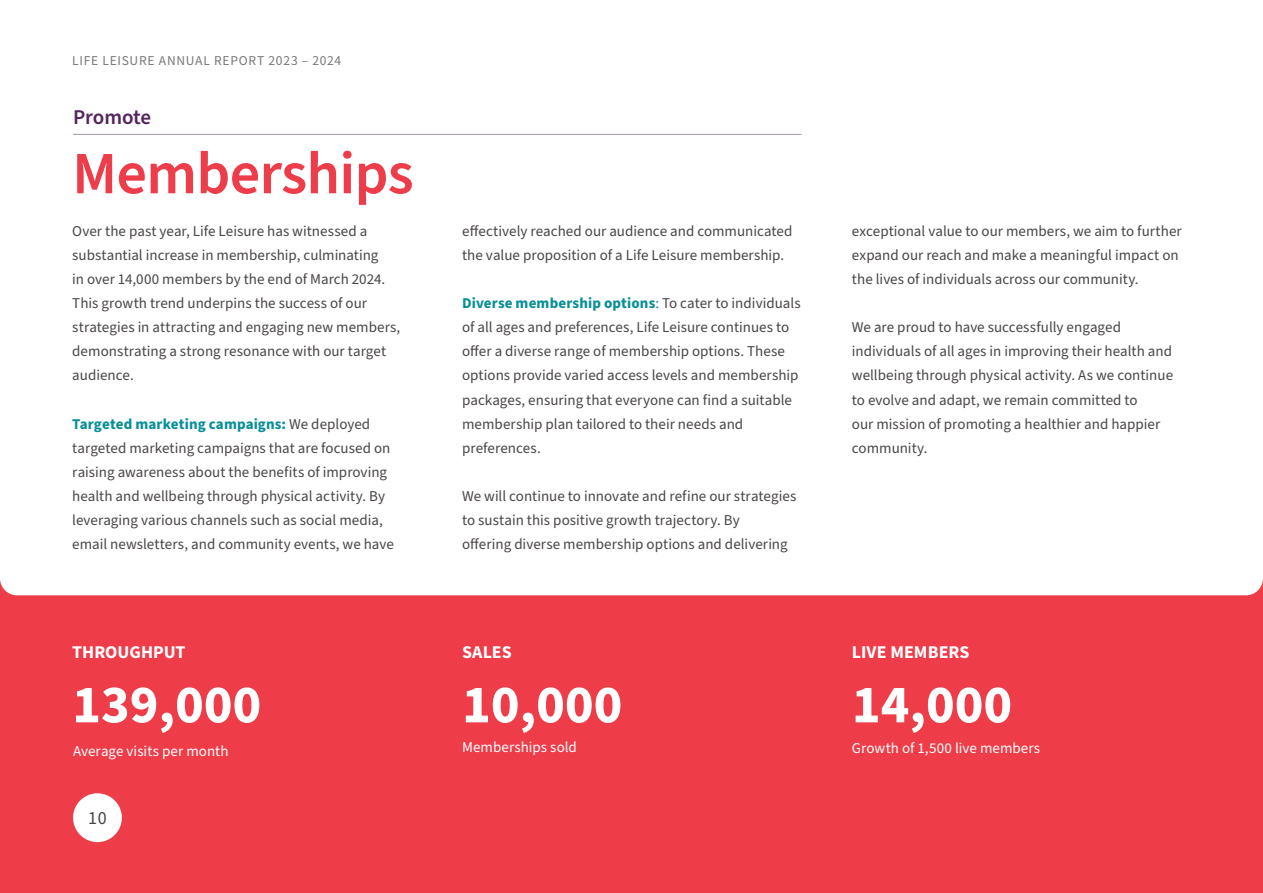
<style>
.page{position:relative;width:1263px;height:893px;background:#ee3c49}
.page>*{position:absolute;margin:0;border:0;box-sizing:border-box;transform-origin:0 0}
.t1{font:600 60px "Source Sans Pro";letter-spacing:-.01em;color:#ed3d4a}
.t2{font:700 54px "Source Sans Pro";color:#fff}
.t3{font:600 21px "Source Sans Pro";letter-spacing:-.005em;color:#54245c}
.t4{font:18px "Source Sans Variable";color:#fff}
.t5{font:18px "Source Sans Pro";color:#4a4546}
.t6{font:15px/24px "Source Sans Pro";color:#4a4546}
.t7{font:15px "Source Sans Pro";letter-spacing:.005em;color:#fff}
.t8{font:13.5px "Source Sans Pro";letter-spacing:.055em;color:#7a7878}
.s1{font-weight:700;color:#0a8f99}
.s2{color:#0a8f99}
</style>
<div class="page">
<div style="left:0;top:0;width:1263px;height:595px;background:#fff"></div>
<div style="left:73px;top:793px;width:49px;height:49px;background:#fff;border-radius:50%"></div>
<hr style="left:73px;top:134px;width:729px;height:1px;background:#54245c">
<p class="t8" style="left:72px;top:51px;width:270px">LIFE LEISURE ANNUAL REPORT 2023 – 2024</p>
<h3 class="t3" style="left:73px;top:103px;width:80px">Promote</h3>
<h1 class="t1" style="left:72px;top:133px;width:343px">Memberships</h1>
<p class="t6" style="left:72px;top:220px;width:330px">Over the past year, Life Leisure has witnessed a substantial increase in membership, culminating<br>in over 14,000 members by the end of March 2024.<br>This growth trend underpins the success of our strategies in attracting and engaging new members, demonstrating a strong resonance with our target audience.</p>
<p class="t6" style="left:72px;top:412px;width:323px"><span class="s1">Targeted marketing campaigns:</span> We deployed targeted marketing campaigns that are focused on raising awareness about the benefits of improving health and wellbeing through physical activity. By leveraging various channels such as social media, email newsletters, and community events, we have</p>
<p class="t6" style="left:462px;top:220px;width:332px">effectively reached our audience and communicated the value proposition of a Life Leisure membership.</p>
<p class="t6" style="left:462px;top:292px;width:340px"><span class="s1">Diverse membership options</span><span class="s2">:</span> To cater to individuals of all ages and preferences, Life Leisure continues to offer a diverse range of membership options. These options provide varied access levels and membership packages, ensuring that everyone can find a suitable membership plan tailored to their needs and preferences.</p>
<p class="t6" style="left:462px;top:484px;width:336px">We will continue to innovate and refine our strategies to sustain this positive growth trajectory. By<br>offering diverse membership options and delivering</p>
<p class="t6" style="left:852px;top:220px;width:331px">exceptional value to our members, we aim to further expand our reach and make a meaningful impact on the lives of individuals across our community.</p>
<p class="t6" style="left:852px;top:316px;width:323px">We are proud to have successfully engaged individuals of all ages in improving their health and wellbeing through physical activity. As we continue to evolve and adapt, we remain committed to<br>our mission of promoting a healthier and happier community.</p>
<p class="t4" style="left:72px;top:641px;width:115px">THROUGHPUT</p>
<p class="t4" style="left:462px;top:641px;width:51px">SALES</p>
<p class="t4" style="left:852px;top:641px;width:119px">LIVE MEMBERS</p>
<h2 class="t2" style="left:72px;top:668px;width:190px">139,000</h2>
<h2 class="t2" style="left:462px;top:668px;width:162px">10,000</h2>
<h2 class="t2" style="left:852px;top:668px;width:162px">14,000</h2>
<p class="t7" style="left:73px;top:741px;width:157px">Average visits per month</p>
<p class="t7" style="left:462px;top:737px;width:116px">Memberships sold</p>
<p class="t7" style="left:852px;top:738px;width:190px">Growth of 1,500 live members</p>
<p class="t5" style="left:88px;top:806px;width:20px">10</p>
</div>
